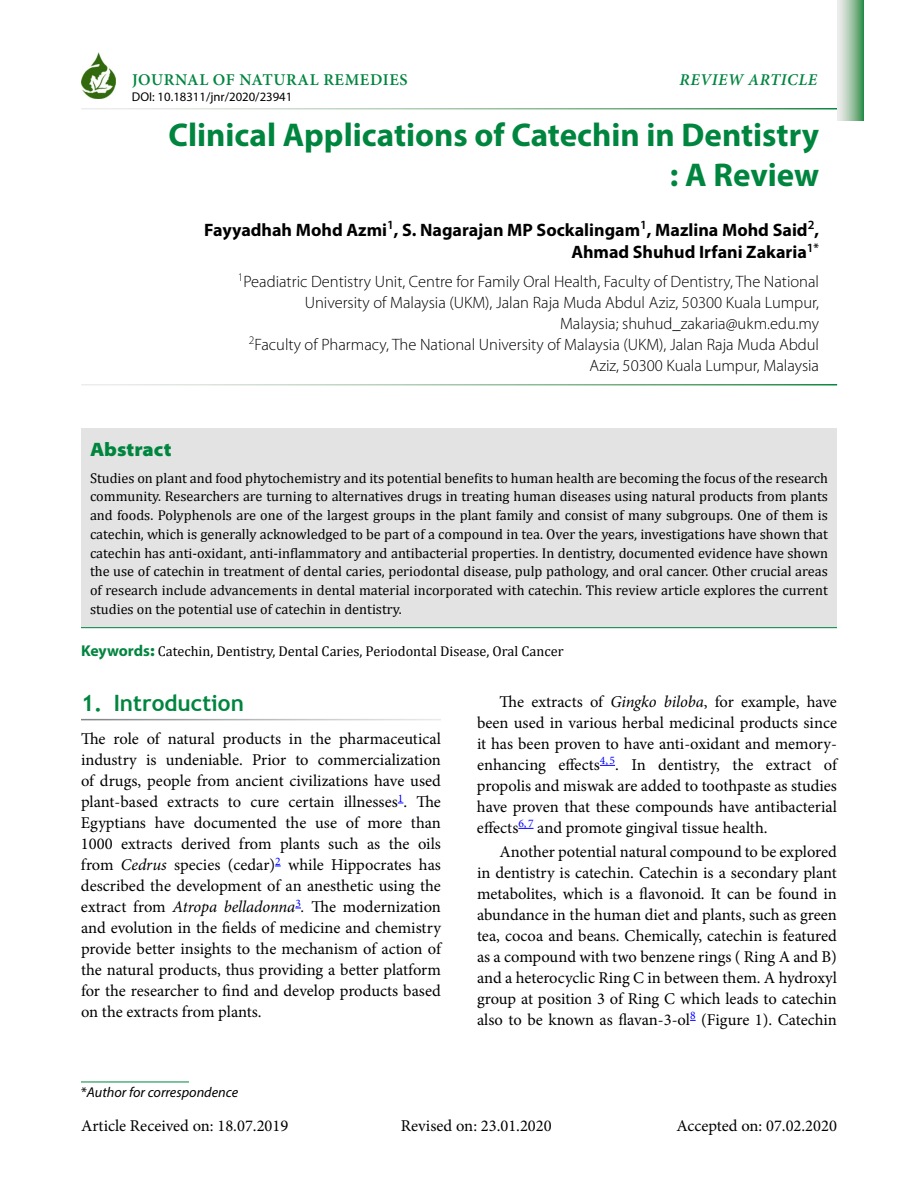
<style>
.page{position:relative;width:918px;height:1188px;background:#fff}
.page>*{position:absolute;margin:0;border:0;box-sizing:border-box;transform-origin:0 0}
.t1{font:700 33px/40.5px "Myriad Pro";color:#00853f;text-align:right}
.t2{font:700 22.5px "Trebuchet MS";color:#00853f}
.t3{font:900 semi-expanded 19.5px "Myriad Pro";color:#00853f}
.t4{font:700 18px/22.5px "Myriad Pro";color:#000;text-align:right}
.t5{font:16.5px/21px "Minion Pro";color:#000;text-align:justify}
.t6{font:300 16.5px/21px "Myriad Pro";color:#000;text-align:right}
.t7{font:600 16.5px "Minion Pro";letter-spacing:.035em;color:#00853f}
.t8{font:italic 600 16.5px "Minion Pro";letter-spacing:.035em;color:#00853f}
.t9{font:14.25px/18.8px "Cambria";color:#000;text-align:justify}
.t10{font:italic 14.25px "Myriad Pro";color:#000}
.t11{font:12.75px "Myriad Pro";color:#000}
.s1{font-family:"Myriad Pro";font-weight:700;font-size:15.75px;color:#00853f}
.s2{font-family:"Myriad Pro";font-weight:900;font-stretch:semi-expanded;font-size:15.75px;color:#00853f}
.s3{font-style:italic}
.s4{font-style:normal}
</style>
<div class="page">
<hr style="left:81px;top:1082px;width:108px;height:1px;background:#00853f">
<svg style="left:837px;top:0;width:27px;height:121px;background:#9dc3a6"></svg>
<img style="left:81px;top:52px;width:35px;height:46px">
<div style="left:81px;top:428px;width:756px;height:199px;background:#e2e3e2"></div>
<hr style="left:81px;top:627px;width:756px;height:1px;background:#00853f">
<svg style="left:600px;top:765px;width:15px;height:1px"></svg>
<svg style="left:518px;top:828px;width:16px;height:1px"></svg>
<p class="t7" style="left:132px;top:68px;width:277px">JOURNAL OF NATURAL REMEDIES</p>
<p class="t11" style="left:132px;top:89px;width:162px">DOI: 10.18311/jnr/2020/23941</p>
<p class="t8" style="left:680px;top:68px;width:139px">REVIEW ARTICLE</p>
<h1 class="t1" style="left:169px;top:113px;width:652px">Clinical Applications of Catechin in Dentistry : A Review</h1>
<p class="t4" style="left:204px;top:218px;width:616px">Fayyadhah Mohd Azmi<sup>1</sup>, S. Nagarajan MP Sockalingam<sup>1</sup>, Mazlina Mohd Said<sup>2</sup>,<br>Ahmad Shuhud Irfani Zakaria<sup>1*</sup></p>
<p class="t6" style="left:238px;top:271px;width:583px"><sup>1</sup>Peadiatric Dentistry Unit, Centre for Family Oral Health, Faculty of Dentistry, The National University of Malaysia (UKM), Jalan Raja Muda Abdul Aziz, 50300 Kuala Lumpur,<br>Malaysia; shuhud_zakaria@ukm.edu.my<br><sup>2</sup>Faculty of Pharmacy, The National University of Malaysia (UKM), Jalan Raja Muda Abdul Aziz, 50300 Kuala Lumpur, Malaysia</p>
<p class="t3" style="left:90px;top:439px;width:83px">Abstract</p>
<p class="t9" style="left:90px;top:468px;width:740px">Studies on plant and food phytochemistry and its potential benefits to human health are becoming the focus of the research community. Researchers are turning to alternatives drugs in treating human diseases using natural products from plants and foods. Polyphenols are one of the largest groups in the plant family and consist of many subgroups. One of them is catechin, which is generally acknowledged to be part of a compound in tea. Over the years, investigations have shown that catechin has anti-oxidant, anti-inflammatory and antibacterial properties. In dentistry, documented evidence have shown the use of catechin in treatment of dental caries, periodontal disease, pulp pathology, and oral cancer. Other crucial areas of research include advancements in dental material incorporated with catechin. This review article explores the current studies on the potential use of catechin in dentistry.</p>
<p class="t9" style="left:81px;top:641px;width:484px"><span class="s1">Keywords</span><span class="s2">:</span> Catechin, Dentistry, Dental Caries, Periodontal Disease, Oral Cancer</p>
<h2 class="t2" style="left:81px;top:689px;width:164px">1. Introduction</h2>
<p class="t5" style="left:81px;top:729px;width:362px">The role of natural products in the pharmaceutical industry is undeniable. Prior to commercialization of drugs, people from ancient civilizations have used plant-based extracts to cure certain illnesses<sup>1</sup>. The Egyptians have documented the use of more than 1000 extracts derived from plants such as the oils from <span class="s3">Cedrus</span> species (cedar)<sup>2</sup> while Hippocrates has described the development of an anesthetic using the extract from <span class="s3">Atropa belladonna</span><sup>3</sup><span class="s3">.</span> The modernization and evolution in the fields of medicine and chemistry provide better insights to the mechanism of action of the natural products, thus providing a better platform for the researcher to find and develop products based on the extracts from plants.</p>
<p class="t5" style="left:477px;top:691px;width:362px;text-indent:23px">The extracts of <span class="s3">Gingko biloba</span>, for example, have been used in various herbal medicinal products since it has been proven to have anti-oxidant and memory&shy;enhancing effects<sup>4,</sup> <sup>5</sup>. In dentistry, the extract of propolis and miswak are added to toothpaste as studies have proven that these compounds have antibacterial effects<sup>6,</sup> <sup>7</sup> and promote gingival tissue health.</p>
<p class="t5" style="left:477px;top:841px;width:362px;text-indent:23px">Another potential natural compound to be explored in dentistry is catechin. Catechin is a secondary plant metabolites, which is a flavonoid. It can be found in abundance in the human diet and plants, such as green tea, cocoa and beans. Chemically, catechin is featured as a compound with two benzene rings ( Ring A and B) and a heterocyclic Ring C in between them. A hydroxyl group at position 3 of Ring C which leads to catechin also to be known as flavan-3-ol<sup>8</sup> (Figure 1). Catechin</p>
<p class="t10" style="left:81px;top:1084px;width:159px"><span class="s4">*</span>Author for correspondence</p>
<p class="t5" style="left:81px;top:1116px;width:209px">Article Received on: 18.07.2019</p>
<p class="t5" style="left:676px;top:1116px;width:162px">Accepted on: 07.02.2020</p>
<p class="t5" style="left:401px;top:1116px;width:152px">Revised on: 23.01.2020</p>
</div>
